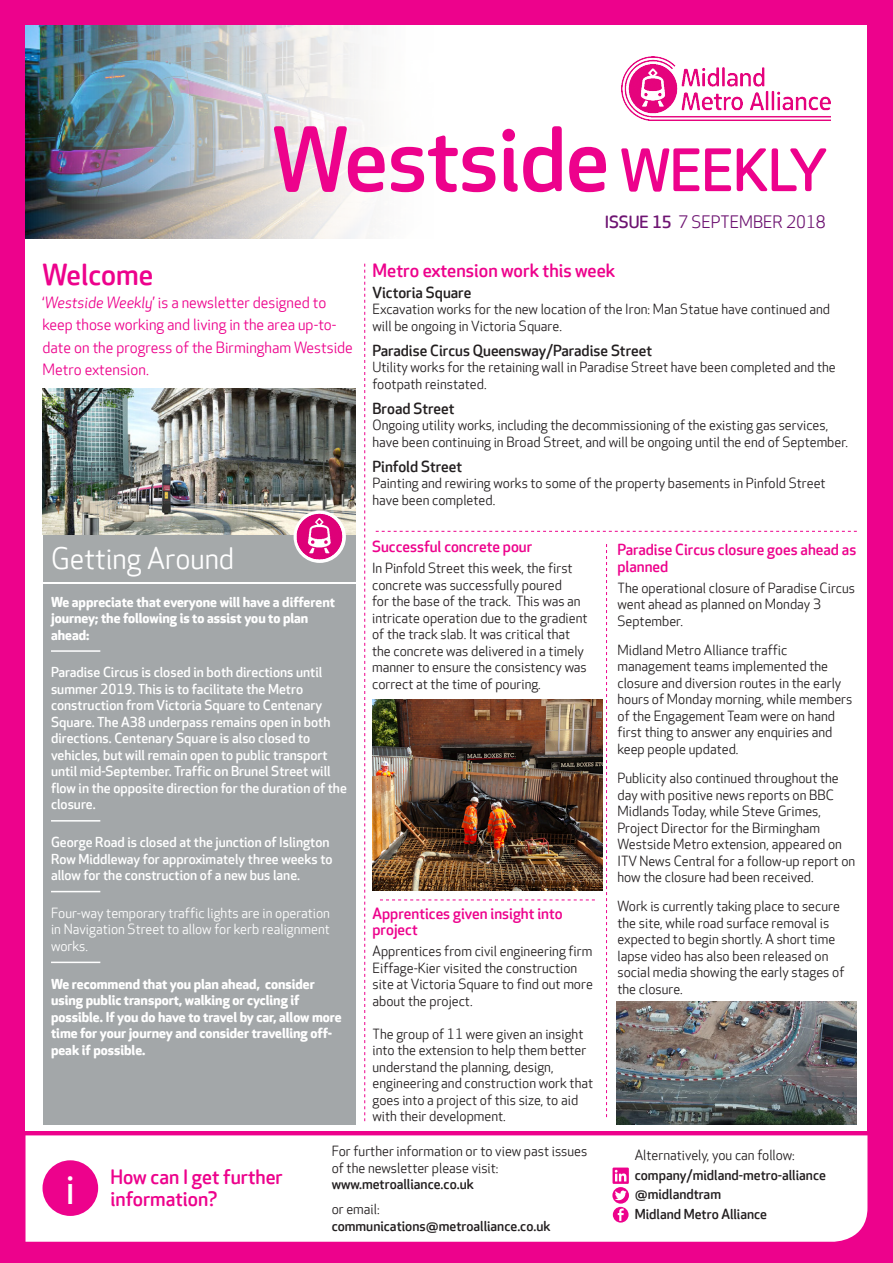
<style>
.page{position:relative;width:893px;height:1263px;background:#ed028c}
.page>*{position:absolute;margin:0;border:0;box-sizing:border-box;transform-origin:0 0}
.t1{font:500 86.55px "Apex Rounded";letter-spacing:-.01em;color:#ed028c}
.t2{font:41.25px "Myriad Pro";color:#fff}
.t3{font:28.5px "Apex Rounded";color:#fff}
.t4{font:500 28.5px "Apex Rounded";color:#ed028c}
.t5{font:500 19.5px/22.5px "Apex Rounded";color:#ed028c}
.t6{font:500 18px "Apex Rounded";color:#ed028c}
.t7{font:16.5px "Apex Rounded";color:#6e1472}
.t8{font:15px/22.5px "Apex Rounded";color:#ed028c}
.t9{font:500 15px/16.5px "Apex Rounded";color:#ed028c}
.t10{font:500 15px "Apex Rounded";color:#231f20}
.t11{font:13.5px/16.5px "Apex Rounded";color:#231f20}
.t12{font:500 13.5px/16.5px "Apex Rounded";color:#fff}
.t13{font:700 13.5px/16.5px "Apex Rounded";color:#fff}
.t14{font:500 13.5px "Apex Rounded";color:#231f20}
.t15{font:13.5px/16.5px "Apex Rounded";color:#fff;text-align:justify}
.s1{font-size:57px}
.s2{font-weight:500}
.s3{font-style:italic}
</style>
<div class="page">
<div style="left:26px;top:26px;width:841px;height:1105px;background:#fff"></div>
<div style="left:26px;top:1135px;width:841px;height:107px;background:#fff"></div>
<img style="left:43px;top:388px;width:312px;height:147px">
<div style="left:43px;top:584px;width:312px;height:540px;background:#a3a7a9"></div>
<hr style="left:51px;top:650px;width:49px;height:2px;background:#fff">
<hr style="left:51px;top:820px;width:49px;height:1px;background:#fff">
<hr style="left:51px;top:891px;width:49px;height:1px;background:#fff">
<hr style="left:51px;top:961px;width:49px;height:2px;background:#fff">
<div style="left:43px;top:535px;width:312px;height:47px;background:#a5a9aa"></div>
<img style="left:622px;top:57px;width:208px;height:63px">
<img style="left:26px;top:26px;width:347px;height:212px">
<svg style="left:364px;top:264px;width:1px;height:857px"></svg>
<svg style="left:606px;top:544px;width:1px;height:573px"></svg>
<div style="left:294px;top:511px;width:52px;height:52px;background:#fff;border-radius:50%"></div>
<img style="left:296px;top:513px;width:48px;height:47px">
<div style="left:43px;top:1160px;width:55px;height:56px;background:#ed028c;border-radius:50%"></div>
<div style="left:613px;top:1207px;width:16px;height:15px;background:#ed028c;border-radius:50%"></div>
<svg style="left:618px;top:1208px;width:6px;height:13px"></svg>
<svg style="left:612px;top:1187px;width:17px;height:16px"></svg>
<svg style="left:615px;top:1190px;width:12px;height:10px"></svg>
<svg style="left:612px;top:1167px;width:17px;height:17px"></svg>
<svg style="left:380px;top:899px;width:215px;height:1px"></svg>
<svg style="left:376px;top:531px;width:481px;height:1px"></svg>
<img style="left:616px;top:1001px;width:241px;height:123px">
<img style="left:372px;top:699px;width:231px;height:191px">
<p class="t1" style="left:272px;top:110px;width:557px">Westside <span class="s1">WEEKLY</span></p>
<p class="t7" style="left:605px;top:213px;width:223px"><span class="s2">ISSUE 15</span> 7 SEPTEMBER 2018</p>
<p class="t4" style="left:43px;top:258px;width:112px">Welcome</p>
<p class="t8" style="left:43px;top:291px;width:312px">‘<span class="s3">Westside Weekly</span>’ is a newsletter designed to keep those working and living in the area up-to&shy;date on the progress of the Birmingham Westside Metro extension.</p>
<p class="t3" style="left:51px;top:543px;width:185px">Getting Around</p>
<p class="t13" style="left:51px;top:594px;width:286px">We appreciate that everyone will have a different journey; the following is to assist you to plan ahead:</p>
<p class="t12" style="left:51px;top:665px;width:297px">Paradise Circus is closed in both directions until summer 2019. This is to facilitate the Metro construction from Victoria Square to Centenary Square. The A38 underpass remains open in both directions. Centenary Square is also closed to vehicles, but will remain open to public transport until mid-September. Traffic on Brunel Street will flow in the opposite direction for the duration of the closure.</p>
<p class="t12" style="left:51px;top:834px;width:283px">George Road is closed at the junction of Islington<br>Row Middleway for approximately three weeks to allow for the construction of a new bus lane.</p>
<p class="t15" style="left:51px;top:905px;width:280px">Four-way temporary traffic lights are in operation in Navigation Street to allow for kerb realignment works.</p>
<p class="t13" style="left:51px;top:976px;width:292px">We recommend that you plan ahead, consider using public transport, walking or cycling if possible. If you do have to travel by car, allow more time for your journey and consider travelling off&shy;peak if possible.</p>
<p class="t6" style="left:372px;top:260px;width:244px">Metro extension work this week</p>
<p class="t10" style="left:372px;top:284px;width:100px">Victoria Square</p>
<p class="t11" style="left:372px;top:302px;width:459px">Excavation works for the new location of the Iron: Man Statue have continued and will be ongoing in Victoria Square.</p>
<p class="t10" style="left:372px;top:342px;width:281px">Paradise Circus Queensway/Paradise Street</p>
<p class="t11" style="left:372px;top:360px;width:465px">Utility works for the retaining wall in Paradise Street have been completed and the footpath reinstated.</p>
<p class="t10" style="left:372px;top:400px;width:84px">Broad Street</p>
<p class="t11" style="left:372px;top:418px;width:477px">Ongoing utility works, including the decommissioning of the existing gas services, have been continuing in Broad Street, and will be ongoing until the end of September.</p>
<p class="t10" style="left:372px;top:458px;width:91px">Pinfold Street</p>
<p class="t11" style="left:372px;top:476px;width:455px">Painting and rewiring works to some of the property basements in Pinfold Street have been completed.</p>
<p class="t9" style="left:372px;top:539px;width:162px">Successful concrete pour</p>
<p class="t11" style="left:372px;top:560px;width:217px">In Pinfold Street this week, the first concrete was successfully poured<br>for the base of the track. This was an intricate operation due to the gradient of the track slab. It was critical that the concrete was delivered in a timely manner to ensure the consistency was correct at the time of pouring.</p>
<p class="t9" style="left:372px;top:905px;width:192px">Apprentices given insight into project</p>
<p class="t11" style="left:372px;top:943px;width:222px">Apprentices from civil engineering firm Eiffage-Kier visited the construction site at Victoria Square to find out more about the project.</p>
<p class="t11" style="left:372px;top:1026px;width:222px">The group of 11 were given an insight into the extension to help them better understand the planning, design, engineering and construction work that goes into a project of this size, to aid with their development.</p>
<p class="t9" style="left:617px;top:542px;width:240px">Paradise Circus closure goes ahead as planned</p>
<p class="t11" style="left:617px;top:580px;width:239px">The operational closure of Paradise Circus went ahead as planned on Monday 3<br>September.</p>
<p class="t11" style="left:617px;top:642px;width:236px">Midland Metro Alliance traffic management teams implemented the closure and diversion routes in the early hours of Monday morning, while members of the Engagement Team were on hand first thing to answer any enquiries and keep people updated.</p>
<p class="t11" style="left:617px;top:770px;width:239px">Publicity also continued throughout the day with positive news reports on BBC Midlands Today, while Steve Grimes, Project Director for the Birmingham Westside Metro extension, appeared on ITV News Central for a follow-up report on how the closure had been received.</p>
<p class="t11" style="left:617px;top:899px;width:228px">Work is currently taking place to secure the site, while road surface removal is expected to begin shortly. A short time lapse video has also been released on social media showing the early stages of the closure.</p>
<p class="t2" style="left:66px;top:1164px;width:11px">i</p>
<p class="t5" style="left:111px;top:1166px;width:174px">How can I get further information?</p>
<p class="t11" style="left:332px;top:1143px;width:257px">For further information or to view past issues of the newsletter please visit:</p>
<p class="t14" style="left:332px;top:1176px;width:144px">www.metroalliance.co.uk</p>
<p class="t11" style="left:332px;top:1201px;width:49px">or email:</p>
<p class="t14" style="left:332px;top:1218px;width:220px">communications@metroalliance.co.uk</p>
<p class="t11" style="left:635px;top:1147px;width:162px">Alternatively, you can follow:</p>
<p class="t14" style="left:635px;top:1167px;width:193px">company/midland-metro-alliance</p>
<p class="t14" style="left:635px;top:1187px;width:88px">@midlandtram</p>
<p class="t14" style="left:635px;top:1206px;width:134px">Midland Metro Alliance</p>
</div>
